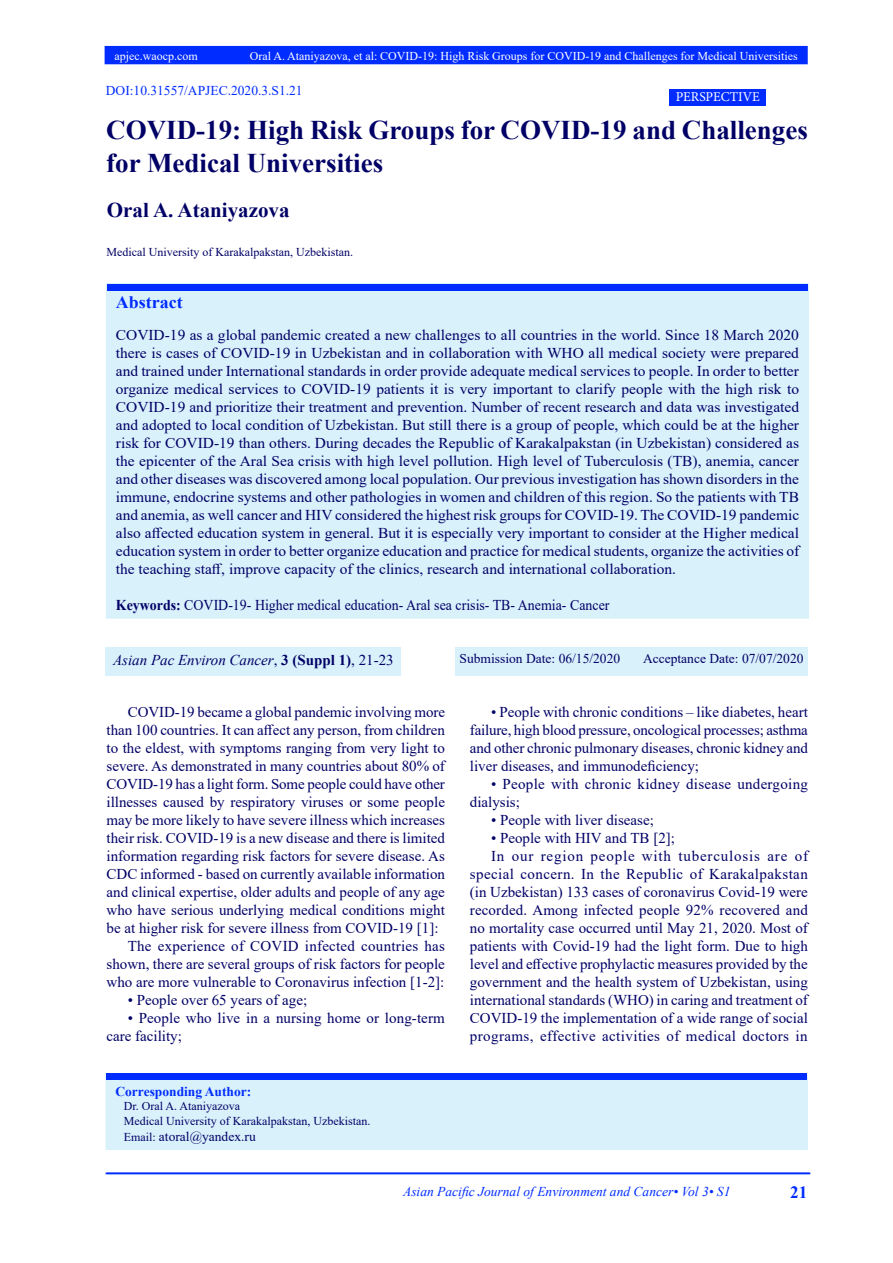
<style>
.page{position:relative;width:893px;height:1263px;background:#fff}
.page>*{position:absolute;margin:0;border:0;box-sizing:border-box;transform-origin:0 0}
.Body_Text_2{font:700 27px/32.4px "Times New Roman";color:#006}
.t1{font:700 21px "Times New Roman";color:#006}
.heading_6{font:700 17.55px "Times New Roman";color:#002cff}
.t2{font:700 17.25px "Times New Roman";color:#002cff}
.t3{font:15px/18px "Times New Roman";color:#006;text-align:justify}
.t4{font:15px "Times New Roman";color:#006;scale:.93 1}
.t5{font:15px/18px "Times New Roman";letter-spacing:.02em;color:#006}
.t6{font:italic 15px "Times New Roman";color:#006}
.t7{font:13.5px "Times New Roman";color:#006}
.t8{font:italic 13.5px "Times New Roman";color:#002cff}
.t9{font:13.5px "Times New Roman";color:#002cff}
.t10{font:700 13.5px "Times New Roman";color:#002cff}
.t11{font:13.5px "Minion Pro";color:#fff}
.t12{font:12px "Times New Roman";color:#006}
.t13{font:12px "Times New Roman";color:#fff}
.s1{font-weight:700}
.s2{font-style:normal}
.s3{font-weight:700;font-style:normal}
.s4{font-size:12px}
</style>
<div class="page">
<div style="left:105px;top:47px;width:702px;height:17px;background:#002cff"></div>
<div style="left:105px;top:46px;width:703px;height:18px;border:2px solid #002cff"></div>
<div style="left:107px;top:284px;width:701px;height:334px;background:#d9f1fb"></div>
<div style="left:107px;top:284px;width:701px;height:6px;background:#002cff"></div>
<div style="left:106px;top:1076px;width:701px;height:73px;background:#d9f1fb"></div>
<div style="left:105px;top:1075px;width:703px;height:75px;border:2px solid #d9f1fb"></div>
<hr style="left:106px;top:1173px;width:704px;height:1px;background:#002cff">
<div style="left:669px;top:89px;width:97px;height:17px;background:#002cff"></div>
<div style="left:106px;top:1073px;width:701px;height:7px;background:#002cff"></div>
<div style="left:106px;top:647px;width:295px;height:29px;background:#d9f1fb"></div>
<div style="left:455px;top:647px;width:353px;height:29px;background:#d9f1fb"></div>
<p class="t13" style="left:115px;top:47px;width:85px">apjec.waocp.com</p>
<p class="t13" style="left:250px;top:47px;width:549px">Oral A. Ataniyazova, et al: COVID-19: High Risk Groups for COVID-19 and Challenges for Medical Universities</p>
<p class="t9" style="left:106px;top:81px;width:198px">DOI:10.31557/APJEC.2020.3.S1.21</p>
<p class="Body_Text_2" style="left:106px;top:113px;width:703px">COVID-19: High Risk Groups for COVID-19 and Challenges for Medical Universities</p>
<p class="t1" style="left:107px;top:195px;width:184px">Oral A. Ataniyazova</p>
<p class="t11" style="left:676px;top:88px;width:86px">PERSPECTIVE</p>
<p class="t12" style="left:107px;top:243px;width:248px">Medical University of Karakalpakstan, Uzbekistan.</p>
<p class="heading_6" style="left:116px;top:289px;width:68px">Abstract</p>
<p class="t3" style="left:116px;top:325px;width:685px">COVID-19 as a global pandemic created a new challenges to all countries in the world. Since 18 March 2020 there is cases of COVID-19 in Uzbekistan and in collaboration with WHO all medical society were prepared and trained under International standards in order provide adequate medical services to people. In order to better organize medical services to COVID-19 patients it is very important to clarify people with the high risk to COVID-19 and prioritize their treatment and prevention. Number of recent research and data was investigated and adopted to local condition of Uzbekistan. But still there is a group of people, which could be at the higher risk for COVID-19 than others. During decades the Republic of Karakalpakstan (in Uzbekistan) considered as the epicenter of the Aral Sea crisis with high level pollution. High level of Tuberculosis (TB), anemia, cancer and other diseases was discovered among local population. Our previous investigation has shown disorders in the immune, endocrine systems and other pathologies in women and children of this region. So the patients with TB and anemia, as well cancer and HIV considered the highest risk groups for COVID-19. The COVID-19 pandemic also affected education system in general. But it is especially very important to consider at the Higher medical education system in order to better organize education and practice for medical students, organize the activities of the teaching staff, improve capacity of the clinics, research and international collaboration.</p>
<p class="t4" style="left:116px;top:594px;width:532px"><span class="s1">Keywords:</span> COVID-19- Higher medical education- Aral sea crisis- TB- Anemia- Cancer</p>
<p class="t6" style="left:113px;top:649px;width:282px">Asian Pac Environ Cancer<span class="s2">,</span> <span class="s3">3 (Suppl 1)</span><span class="s2">, 21-23</span></p>
<p class="t7" style="left:460px;top:649px;width:162px">Submission Date: 06/15/2020</p>
<p class="t7" style="left:643px;top:649px;width:162px">Acceptance Date: 07/07/2020</p>
<p class="t3" style="left:107px;top:702px;width:340px;text-indent:21px">COVID-19 became a global pandemic involving more than 100 countries. It can affect any person, from children to the eldest, with symptoms ranging from very light to severe. As demonstrated in many countries about 80% of COVID-19 has a light form. Some people could have other illnesses caused by respiratory viruses or some people may be more likely to have severe illness which increases their risk. COVID-19 is a new disease and there is limited information regarding risk factors for severe disease. As CDC informed - based on currently available information and clinical expertise, older adults and people of any age who have serious underlying medical conditions might be at higher risk for severe illness from COVID-19 [1]:</p>
<p class="t3" style="left:107px;top:936px;width:340px;text-indent:21px">The experience of COVID infected countries has shown, there are several groups of risk factors for people who are more vulnerable to Coronavirus infection [1-2]:</p>
<p class="t3" style="left:128px;top:990px;width:181px">• People over 65 years of age;</p>
<p class="t3" style="left:107px;top:1008px;width:340px;text-indent:21px">• People who live in a nursing home or long-term care facility;</p>
<p class="t10" style="left:115px;top:1081px;width:137px">Corresponding Author:</p>
<p class="t12" style="left:124px;top:1097px;width:118px">Dr. Oral A. Ataniyazova</p>
<p class="t12" style="left:124px;top:1112px;width:248px">Medical University of Karakalpakstan, Uzbekistan.</p>
<p class="t7" style="left:124px;top:1127px;width:133px"><span class="s4">Email:</span> atoral@yandex.ru</p>
<p class="t3" style="left:470px;top:702px;width:340px;text-indent:21px">• People with chronic conditions – like diabetes, heart failure, high blood pressure, oncological processes; asthma and other chronic pulmonary diseases, chronic kidney and liver diseases, and immunodeficiency;</p>
<p class="t5" style="left:470px;top:774px;width:340px;text-indent:21px">• People with chronic kidney disease undergoing dialysis;</p>
<p class="t3" style="left:491px;top:810px;width:164px">• People with liver disease;</p>
<p class="t3" style="left:491px;top:828px;width:185px">• People with HIV and TB [2];</p>
<p class="t3" style="left:470px;top:846px;width:340px;text-indent:21px">In our region people with tuberculosis are of special concern. In the Republic of Karakalpakstan (in Uzbekistan) 133 cases of coronavirus Covid-19 were recorded. Among infected people 92% recovered and no mortality case occurred until May 21, 2020. Most of patients with Covid-19 had the light form. Due to high level and effective prophylactic measures provided by the government and the health system of Uzbekistan, using international standards (WHO) in caring and treatment of COVID-19 the implementation of a wide range of social programs, effective activities of medical doctors in</p>
<p class="t8" style="left:403px;top:1182px;width:329px">Asian Pacific Journal of Environment and Cancer• Vol 3• S1</p>
<p class="t2" style="left:790px;top:1180px;width:19px">21</p>
</div>
